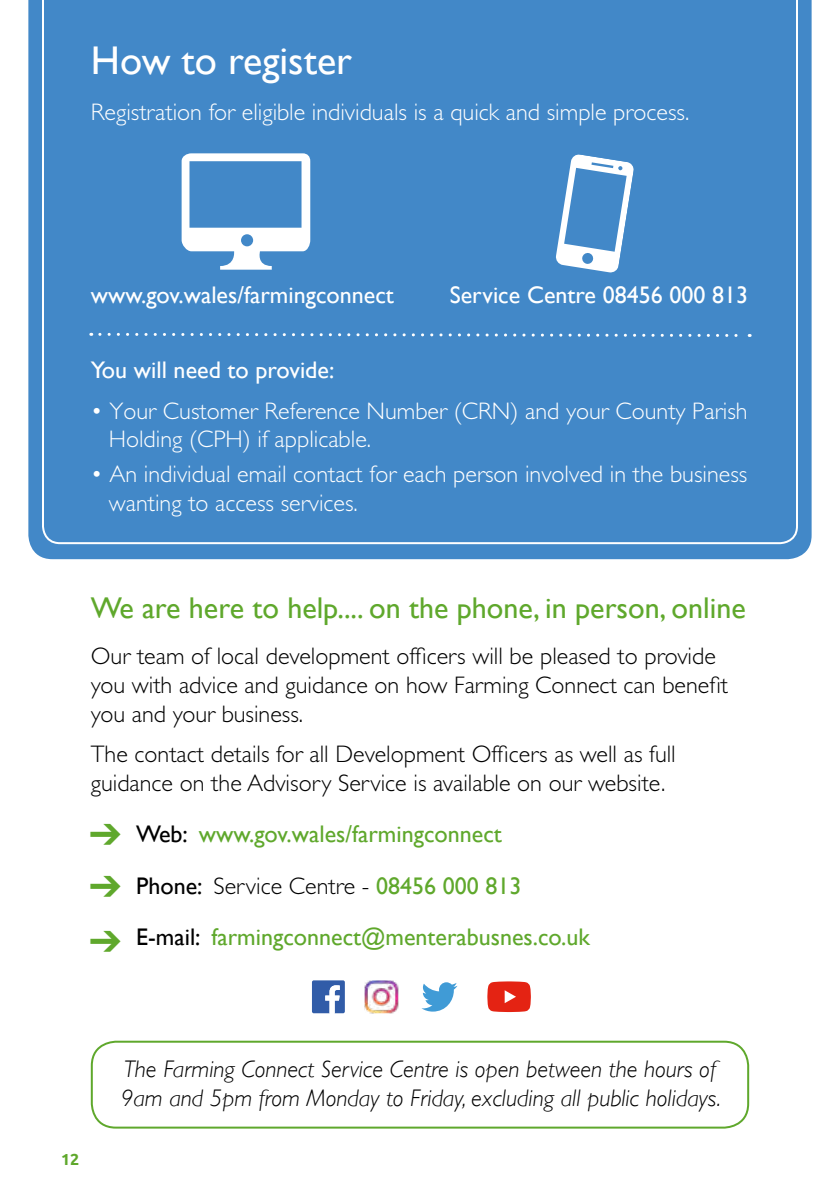
<style>
.page{position:relative;width:840px;height:1191px;background:#fff}
.page>*{position:absolute;margin:0;border:0;box-sizing:border-box;transform-origin:0 0}
.t1{font:40px "Gill Sans";color:#fff}
.t2{font:36px/53.2px "Zapf Dingbats ITC";color:#5fa82c;text-align:justify}
.t3{font:30px "Gill Sans";color:#5fa82c}
.t4{font:300 24px/28.8px "Gill Sans";color:#000}
.t5{font:300 24px/28.8px "Gill Sans";color:#fff}
.t6{font:italic 300 24px/28.8px "Gill Sans";color:#000}
.t7{font:24px/51.4px "Gill Sans";color:#5fa82c}
.t8{font:24px "Gill Sans";color:#fff}
.t9{font:700 16px "Ubuntu";color:#5fa82c}
.s1{color:#000}
.s2{font-weight:300;color:#000}
</style>
<div class="page">
<div style="left:91px;top:1040px;width:657px;height:88px;border:2px solid #5fa82c;border-radius:24px"></div>
<svg style="left:28px;top:0;width:783px;height:559px;background:#4e8fcb"></svg>
<div style="left:42px;top:0;width:755px;height:544px;background:#4288c8"></div>
<svg style="left:421px;top:982px;width:36px;height:29px"></svg>
<svg style="left:312px;top:980px;width:32px;height:33px"></svg>
<img style="left:364px;top:980px;width:34px;height:33px">
<svg style="left:487px;top:981px;width:43px;height:31px"></svg>
<h1 class="t1" style="left:91px;top:37px;width:262px">How to register</h1>
<p class="t5" style="left:91px;top:98px;width:599px">Registration for eligible individuals is a quick and simple process.</p>
<p class="t8" style="left:91px;top:281px;width:304px">www.gov.wales/farmingconnect</p>
<p class="t8" style="left:449px;top:281px;width:300px">Service Centre 08456 000 813</p>
<p class="t8" style="left:91px;top:356px;width:245px">You will need to provide:</p>
<p class="t5" style="left:109px;top:396px;width:640px;text-indent:-18px">• Your Customer Reference Number (CRN) and your County Parish<br>Holding (CPH) if applicable.</p>
<p class="t5" style="left:109px;top:459px;width:639px;text-indent:-18px">• An individual email contact for each person involved in the business wanting to access services.</p>
<p class="t3" style="left:91px;top:590px;width:656px">We are here to help.... on the phone, in person, online</p>
<p class="t4" style="left:91px;top:641px;width:638px">Our team of local development officers will be pleased to provide you with advice and guidance on how Farming Connect can benefit you and your business.</p>
<p class="t4" style="left:91px;top:739px;width:586px">The contact details for all Development Officers as well as full guidance on the Advisory Service is available on our website.</p>
<p class="t7" style="left:136px;top:808px;width:455px"><span class="s1">Web:</span> www.gov.wales/farmingconnect<br><span class="s1">Phone:</span> <span class="s2">Service Centre -</span> 08456 000 813<br><span class="s1">E-mail:</span> farmingconnect@menterabusnes.co.uk</p>
<h2 class="t2" style="left:89px;top:808px;width:34px">➔ ➔ ➔</h2>
<p class="t9" style="left:61px;top:1149px;width:20px">12</p>
<p class="t6" style="left:121px;top:1054px;width:601px">The Farming Connect Service Centre is open between the hours of<br>9am and 5pm from Monday to Friday, excluding all public holidays.</p>
</div>
